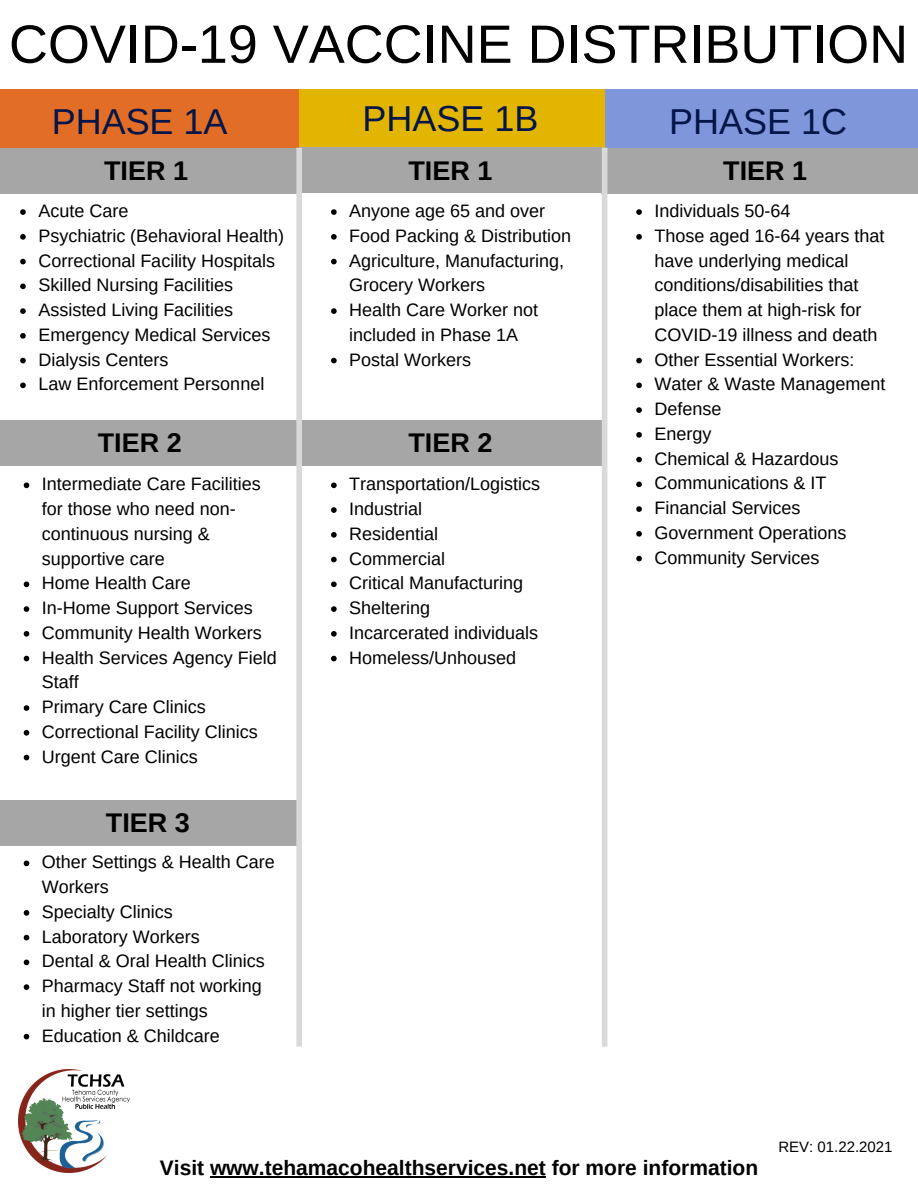
<style>
.page{position:relative;width:918px;height:1188px;background:#fff}
.page>*{position:absolute;margin:0;border:0;box-sizing:border-box;transform-origin:0 0}
.t1{font:54px "Arimo";color:#000}
.t2{font:36px "Arimo";color:#041549}
.t3{font:700 27px "Arimo";color:#000}
.t4{font:700 21px "Arimo";color:#000}
.t5{font:18px/24.8px "Arimo";color:#000}
.t6{font:15px "Arimo";color:#000}
</style>
<div class="page">
<div style="left:0;top:89px;width:299px;height:60px;background:#e16d26"></div>
<div style="left:0;top:148px;width:299px;height:45px;background:#a6a6a6"></div>
<div style="left:0;top:800px;width:296px;height:45px;background:#a6a6a6"></div>
<svg style="left:24px;top:483px;width:5px;height:5px"></svg>
<svg style="left:24px;top:582px;width:5px;height:5px"></svg>
<svg style="left:24px;top:606px;width:5px;height:6px"></svg>
<svg style="left:24px;top:631px;width:5px;height:6px"></svg>
<svg style="left:24px;top:656px;width:5px;height:5px"></svg>
<svg style="left:24px;top:705px;width:5px;height:6px"></svg>
<svg style="left:24px;top:730px;width:5px;height:6px"></svg>
<svg style="left:24px;top:755px;width:5px;height:5px"></svg>
<div style="left:605px;top:89px;width:313px;height:60px;background:#8096db"></div>
<img style="left:18px;top:1070px;width:112px;height:102px">
<div style="left:0;top:420px;width:296px;height:45px;background:#a6a6a6"></div>
<svg style="left:20px;top:209px;width:6px;height:6px"></svg>
<svg style="left:20px;top:234px;width:6px;height:6px"></svg>
<svg style="left:20px;top:259px;width:6px;height:5px"></svg>
<svg style="left:20px;top:284px;width:6px;height:5px"></svg>
<svg style="left:20px;top:308px;width:6px;height:6px"></svg>
<svg style="left:20px;top:333px;width:6px;height:6px"></svg>
<svg style="left:20px;top:358px;width:6px;height:5px"></svg>
<svg style="left:20px;top:383px;width:6px;height:5px"></svg>
<svg style="left:24px;top:861px;width:5px;height:5px"></svg>
<svg style="left:24px;top:910px;width:5px;height:6px"></svg>
<svg style="left:24px;top:935px;width:5px;height:5px"></svg>
<svg style="left:24px;top:960px;width:5px;height:5px"></svg>
<svg style="left:24px;top:984px;width:5px;height:6px"></svg>
<svg style="left:24px;top:1034px;width:5px;height:5px"></svg>
<svg style="left:331px;top:209px;width:6px;height:6px"></svg>
<svg style="left:331px;top:234px;width:6px;height:6px"></svg>
<svg style="left:331px;top:259px;width:6px;height:5px"></svg>
<svg style="left:331px;top:308px;width:6px;height:6px"></svg>
<svg style="left:331px;top:358px;width:6px;height:5px"></svg>
<svg style="left:331px;top:483px;width:6px;height:5px"></svg>
<svg style="left:331px;top:507px;width:6px;height:6px"></svg>
<svg style="left:331px;top:532px;width:6px;height:6px"></svg>
<svg style="left:331px;top:557px;width:6px;height:5px"></svg>
<svg style="left:331px;top:582px;width:6px;height:5px"></svg>
<svg style="left:331px;top:606px;width:6px;height:6px"></svg>
<svg style="left:331px;top:631px;width:6px;height:6px"></svg>
<svg style="left:331px;top:656px;width:6px;height:5px"></svg>
<div style="left:299px;top:89px;width:305px;height:59px;background:#e1b500"></div>
<svg style="left:636px;top:209px;width:6px;height:6px"></svg>
<svg style="left:636px;top:234px;width:6px;height:6px"></svg>
<svg style="left:636px;top:358px;width:6px;height:5px"></svg>
<svg style="left:636px;top:383px;width:6px;height:5px"></svg>
<svg style="left:636px;top:407px;width:6px;height:6px"></svg>
<svg style="left:636px;top:432px;width:6px;height:6px"></svg>
<svg style="left:636px;top:457px;width:6px;height:5px"></svg>
<svg style="left:636px;top:482px;width:6px;height:5px"></svg>
<svg style="left:636px;top:506px;width:6px;height:6px"></svg>
<svg style="left:636px;top:531px;width:6px;height:6px"></svg>
<svg style="left:636px;top:556px;width:6px;height:5px"></svg>
<hr style="left:210px;top:1176px;width:336px;height:1px;background:#000">
<div style="left:299px;top:148px;width:303px;height:45px;background:#a6a6a6"></div>
<div style="left:299px;top:420px;width:306px;height:45px;background:#a6a6a6"></div>
<div style="left:296px;top:148px;width:6px;height:899px;background:#d9d9d9"></div>
<div style="left:602px;top:148px;width:316px;height:45px;background:#a6a6a6"></div>
<div style="left:602px;top:148px;width:5px;height:899px;background:#d9d9d9"></div>
<p class="t1" style="left:9px;top:14px;width:901px">COVID-19 VACCINE DISTRIBUTION</p>
<p class="t2" style="left:52px;top:102px;width:177px">PHASE 1A</p>
<p class="t3" style="left:104px;top:156px;width:85px">TIER 1</p>
<p class="t5" style="left:38px;top:199px;width:91px">Acute Care</p>
<p class="t5" style="left:38px;top:223px;width:247px">Psychiatric (Behavioral Health)</p>
<p class="t5" style="left:38px;top:248px;width:238px">Correctional Facility Hospitals</p>
<p class="t5" style="left:38px;top:273px;width:196px">Skilled Nursing Facilities</p>
<p class="t5" style="left:38px;top:298px;width:196px">Assisted Living Facilities</p>
<p class="t5" style="left:38px;top:322px;width:233px">Emergency Medical Services</p>
<p class="t5" style="left:38px;top:347px;width:131px">Dialysis Centers</p>
<p class="t5" style="left:38px;top:372px;width:227px">Law Enforcement Personnel</p>
<p class="t3" style="left:98px;top:428px;width:85px">TIER 2</p>
<p class="t5" style="left:42px;top:472px;width:220px">Intermediate Care Facilities for those who need non&shy;continuous nursing &amp; supportive care</p>
<p class="t5" style="left:42px;top:571px;width:150px">Home Health Care</p>
<p class="t5" style="left:42px;top:596px;width:212px">In-Home Support Services</p>
<p class="t5" style="left:42px;top:620px;width:221px">Community Health Workers</p>
<p class="t5" style="left:42px;top:645px;width:236px">Health Services Agency Field<br>Staff</p>
<p class="t5" style="left:42px;top:695px;width:165px">Primary Care Clinics</p>
<p class="t5" style="left:42px;top:719px;width:217px">Correctional Facility Clinics</p>
<p class="t5" style="left:42px;top:744px;width:157px">Urgent Care Clinics</p>
<p class="t3" style="left:106px;top:808px;width:85px">TIER 3</p>
<p class="t5" style="left:42px;top:850px;width:234px">Other Settings &amp; Health Care<br>Workers</p>
<p class="t5" style="left:42px;top:899px;width:132px">Specialty Clinics</p>
<p class="t5" style="left:42px;top:924px;width:159px">Laboratory Workers</p>
<p class="t5" style="left:42px;top:949px;width:224px">Dental &amp; Oral Health Clinics</p>
<p class="t5" style="left:42px;top:974px;width:221px">Pharmacy Staff not working in higher tier settings</p>
<p class="t5" style="left:42px;top:1023px;width:179px">Education &amp; Childcare</p>
<p class="t2" style="left:362px;top:98px;width:177px">PHASE 1B</p>
<p class="t2" style="left:669px;top:102px;width:179px">PHASE 1C</p>
<p class="t3" style="left:408px;top:156px;width:85px">TIER 1</p>
<p class="t5" style="left:349px;top:199px;width:198px">Anyone age 65 and over</p>
<p class="t5" style="left:349px;top:223px;width:223px">Food Packing &amp; Distribution</p>
<p class="t5" style="left:349px;top:248px;width:216px">Agriculture, Manufacturing,<br>Grocery Workers</p>
<p class="t5" style="left:349px;top:298px;width:190px">Health Care Worker not included in Phase 1A</p>
<p class="t5" style="left:349px;top:347px;width:123px">Postal Workers</p>
<p class="t3" style="left:408px;top:428px;width:85px">TIER 2</p>
<p class="t5" style="left:349px;top:472px;width:192px">Transportation/Logistics</p>
<p class="t5" style="left:349px;top:497px;width:74px">Industrial</p>
<p class="t5" style="left:349px;top:521px;width:91px">Residential</p>
<p class="t5" style="left:349px;top:546px;width:97px">Commercial</p>
<p class="t5" style="left:349px;top:571px;width:175px">Critical Manufacturing</p>
<p class="t5" style="left:349px;top:596px;width:82px">Sheltering</p>
<p class="t5" style="left:349px;top:620px;width:191px">Incarcerated individuals</p>
<p class="t5" style="left:349px;top:645px;width:169px">Homeless/Unhoused</p>
<p class="t3" style="left:723px;top:156px;width:85px">TIER 1</p>
<p class="t5" style="left:654px;top:199px;width:138px">Individuals 50-64</p>
<p class="t5" style="left:654px;top:223px;width:232px">Those aged 16-64 years that have underlying medical conditions/disabilities that place them at high-risk for<br>COVID-19 illness and death</p>
<p class="t5" style="left:654px;top:347px;width:201px">Other Essential Workers:</p>
<p class="t5" style="left:654px;top:372px;width:232px">Water &amp; Waste Management</p>
<p class="t5" style="left:654px;top:397px;width:69px">Defense</p>
<p class="t5" style="left:654px;top:421px;width:59px">Energy</p>
<p class="t5" style="left:654px;top:446px;width:185px">Chemical &amp; Hazardous</p>
<p class="t5" style="left:654px;top:471px;width:173px">Communications &amp; IT</p>
<p class="t5" style="left:654px;top:496px;width:147px">Financial Services</p>
<p class="t5" style="left:654px;top:520px;width:193px">Government Operations</p>
<p class="t5" style="left:654px;top:545px;width:166px">Community Services</p>
<p class="t6" style="left:778px;top:1138px;width:116px">REV: 01.22.2021</p>
<p class="t4" style="left:160px;top:1156px;width:600px">Visit www.tehamacohealthservices.net for more information</p>
</div>
